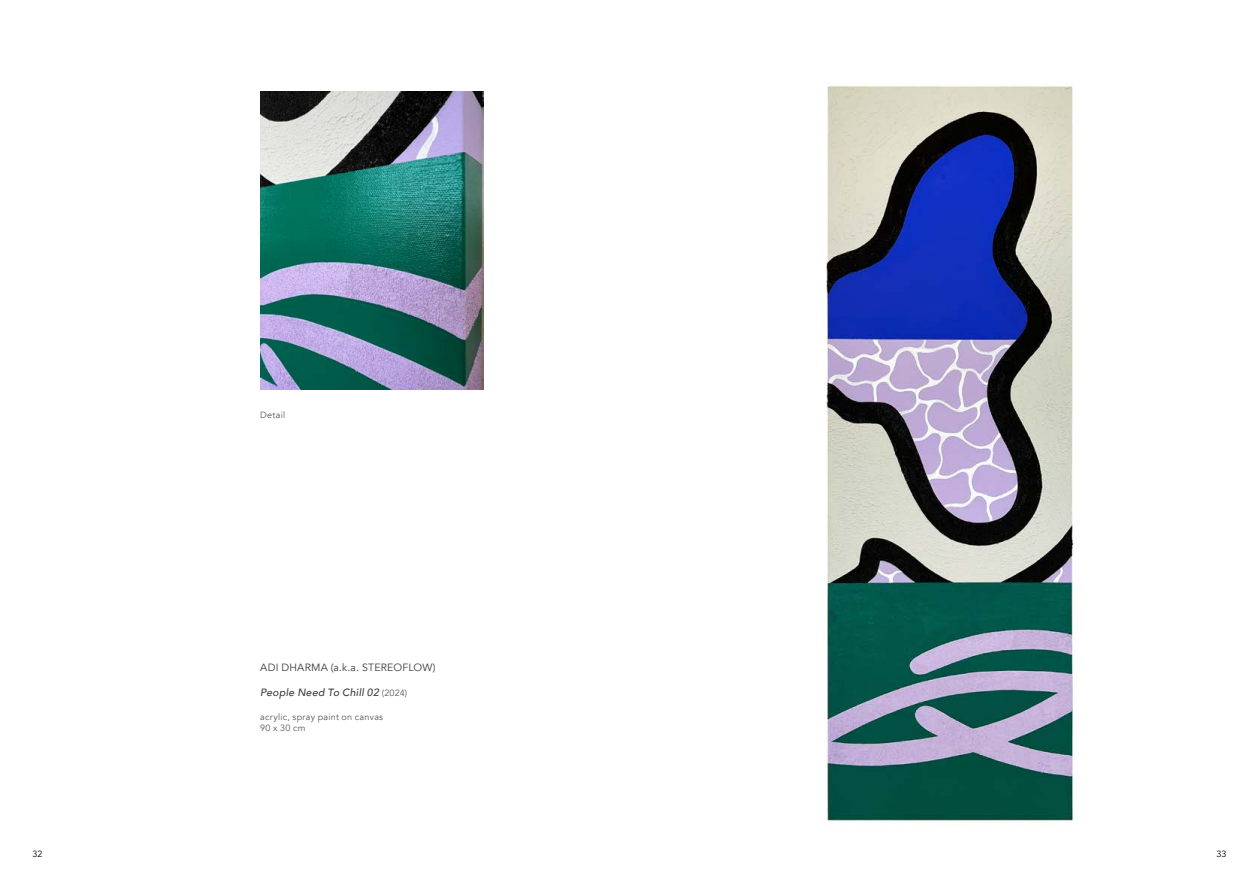
<style>
.page{position:relative;width:1259px;height:893px;background:#fff}
.page>*{position:absolute;margin:0;border:0;box-sizing:border-box;transform-origin:0 0}
.t1{font:10.5px "Avenir";letter-spacing:.02em;color:#3c3c3b}
.t2{font:italic 500 10.5px "Avenir";letter-spacing:.025em;color:#3c3c3b}
.t3{font:9px/11.7px "Avenir";letter-spacing:.03em;color:#575756}
.t4{font:9px "Avenir";color:#000}
.s1{font-weight:400;font-style:normal;font-size:9px;color:#575756}
</style>
<div class="page">
<img style="left:826px;top:84px;width:248px;height:737px">
<img style="left:260px;top:91px;width:223px;height:298px">
<p class="t3" style="left:260px;top:409px;width:27px">Detail</p>
<p class="t1" style="left:260px;top:661px;width:177px">ADI DHARMA (a.k.a. STEREOFLOW)</p>
<p class="t2" style="left:260px;top:686px;width:148px">People Need To Chill 02 <span class="s1">(2024)</span></p>
<p class="t3" style="left:260px;top:711px;width:124px">acrylic, spray paint on canvas<br>90 x 30 cm</p>
<p class="t4" style="left:32px;top:848px;width:12px">32</p>
<p class="t4" style="left:1216px;top:848px;width:12px">33</p>
</div>
